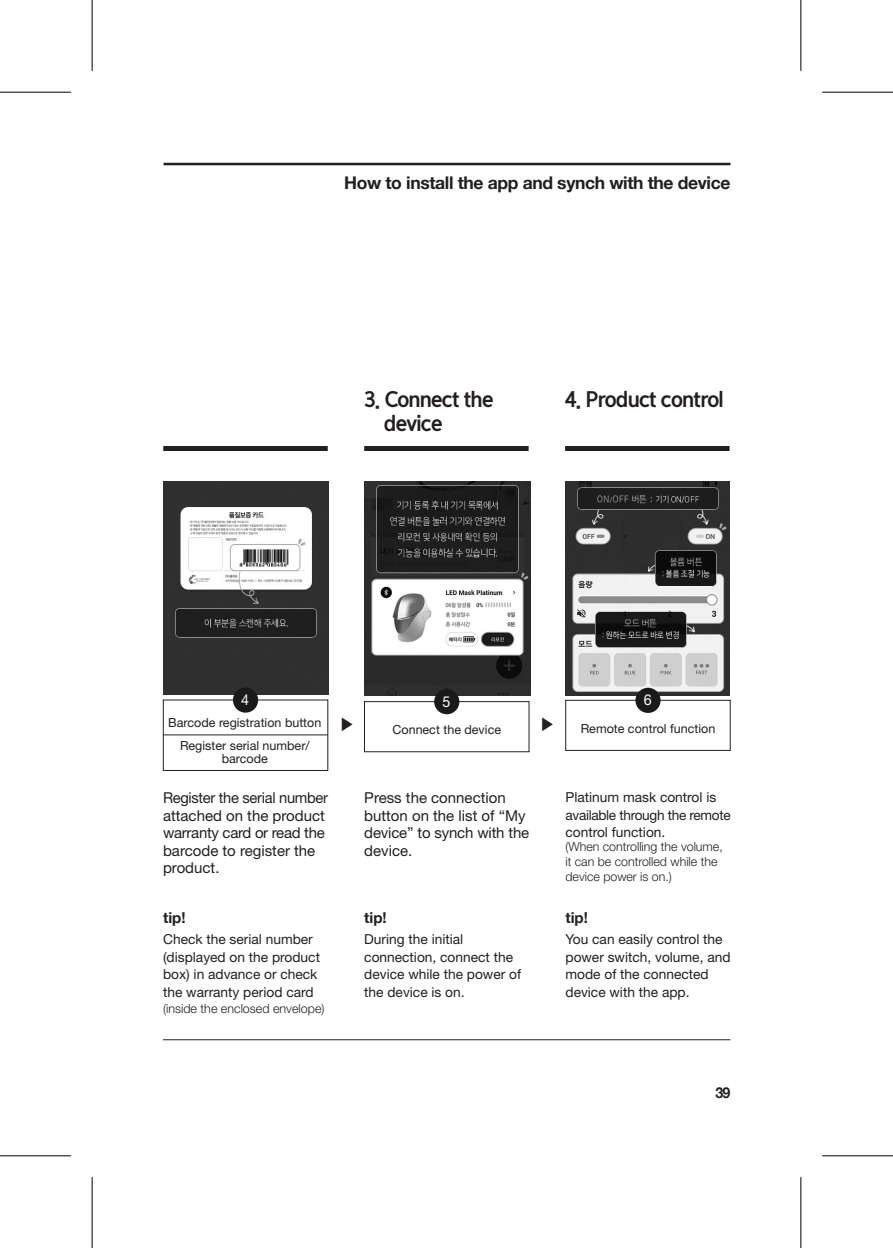
<style>
.page{position:relative;width:893px;height:1248px;background:#fff}
.page>*{position:absolute;margin:0;border:0;box-sizing:border-box;transform-origin:0 0}
.t1{font:20px "Yoon Gothic Pro 785";letter-spacing:-.05em;color:#231f20;scale:.95 1}
.t2{font:700 17.5px "Helvetica Neue";letter-spacing:-.02em;color:#231f20}
.t3{font:500 17.5px "Adobe Myungjo Std";color:#231f20}
.t4{font:15px/17.5px "Helvetica Neue LT Std";letter-spacing:-.02em;color:#231f20}
.t5{font:15px/17.5px "Helvetica Neue LT Std";color:#231f20}
.t6{font:700 15px "Helvetica Neue";color:#231f20}
.t7{font:15px "Helvetica Neue LT Std";color:#fff;scale:.95 1}
.t8{font:700 15px "Helvetica Neue";color:#231f20;scale:.95 1}
.t9{font:13.75px/17.5px "Helvetica Neue LT Std";color:#231f20}
.t10{font:300 12.5px/15px "Helvetica Neue LT Std";color:#231f20}
.t11{font:12.5px/13.8px "Helvetica Neue LT Std";color:#231f20;text-align:center}
</style>
<div class="page">
<img style="left:163px;top:481px;width:165px;height:213px">
<img style="left:364px;top:481px;width:166px;height:214px">
<img style="left:566px;top:482px;width:164px;height:213px">
<hr style="left:164px;top:163px;width:566px;height:2px;background:#231f20">
<div style="left:565px;top:700px;width:165px;height:50px;border:1px solid #231f20"></div>
<div style="left:635px;top:687px;width:26px;height:26px;background:#1a1a1a;border-radius:50%"></div>
<div style="left:364px;top:701px;width:165px;height:51px;border:1px solid #231f20"></div>
<div style="left:434px;top:689px;width:25px;height:25px;background:#1a1a1a;border-radius:50%"></div>
<div style="left:233px;top:687px;width:25px;height:25px;background:#1a1a1a;border-radius:50%"></div>
<div style="left:163px;top:446px;width:165px;height:5px;background:#231f20"></div>
<div style="left:364px;top:446px;width:165px;height:5px;background:#231f20"></div>
<div style="left:565px;top:446px;width:164px;height:5px;background:#231f20"></div>
<hr style="left:163px;top:1039px;width:567px;height:1px;background:#231f20">
<hr style="left:163px;top:734px;width:165px;height:1px;background:#231f20">
<svg style="left:0;top:91px;width:71px;height:1px"></svg>
<svg style="left:822px;top:91px;width:71px;height:1px"></svg>
<svg style="left:0;top:1156px;width:71px;height:1px"></svg>
<svg style="left:822px;top:1156px;width:71px;height:1px"></svg>
<svg style="left:91px;top:0;width:1px;height:71px"></svg>
<svg style="left:91px;top:1177px;width:1px;height:70px"></svg>
<svg style="left:801px;top:0;width:1px;height:71px"></svg>
<svg style="left:801px;top:1177px;width:1px;height:70px"></svg>
<hr style="left:0;top:92px;width:71px;height:1px;background:#000">
<hr style="left:822px;top:92px;width:71px;height:1px;background:#000">
<hr style="left:0;top:1155px;width:71px;height:1px;background:#000">
<hr style="left:822px;top:1155px;width:71px;height:1px;background:#000">
<hr style="left:92px;top:0;width:1px;height:71px;background:#000">
<hr style="left:92px;top:1176px;width:1px;height:71px;background:#000">
<hr style="left:800px;top:0;width:1px;height:71px;background:#000">
<hr style="left:800px;top:1176px;width:1px;height:71px;background:#000">
<p class="t2" style="left:344px;top:169px;width:388px">How to install the app and synch with the device</p>
<p class="t1" style="left:364px;top:384px;width:138px">3. Connect the</p>
<p class="t1" style="left:384px;top:408px;width:63px">device</p>
<p class="t1" style="left:565px;top:384px;width:169px">4. Product control</p>
<p class="t7" style="left:241px;top:690px;width:10px">4</p>
<p class="t11" style="left:168px;top:715px;width:155px">Barcode registration button</p>
<p class="t11" style="left:180px;top:738px;width:131px">Register serial number/ barcode</p>
<p class="t4" style="left:163px;top:788px;width:166px">Register the serial number attached on the product warranty card or read the barcode to register the product.</p>
<p class="t6" style="left:163px;top:905px;width:24px">tip!</p>
<p class="t9" style="left:163px;top:930px;width:158px">Check the serial number (displayed on the product box) in advance or check the warranty period card</p>
<p class="t10" style="left:163px;top:1000px;width:163px">(inside the enclosed envelope)</p>
<p class="t7" style="left:442px;top:692px;width:10px">5</p>
<p class="t3" style="left:338px;top:715px;width:19px">▶</p>
<p class="t3" style="left:539px;top:715px;width:19px">▶</p>
<p class="t11" style="left:392px;top:722px;width:110px">Connect the device</p>
<p class="t7" style="left:644px;top:691px;width:10px">6</p>
<p class="t11" style="left:581px;top:721px;width:136px">Remote control function</p>
<p class="t5" style="left:364px;top:788px;width:166px">Press the connection button on the list of “My device” to synch with the device.</p>
<p class="t6" style="left:364px;top:905px;width:24px">tip!</p>
<p class="t9" style="left:364px;top:930px;width:158px">During the initial connection, connect the device while the power of the device is on.</p>
<p class="t9" style="left:565px;top:788px;width:167px">Platinum mask control is available through the remote control function.</p>
<p class="t10" style="left:565px;top:838px;width:159px">(When controlling the volume, it can be controlled while the device power is on.)</p>
<p class="t6" style="left:565px;top:905px;width:24px">tip!</p>
<p class="t9" style="left:565px;top:930px;width:167px">You can easily control the power switch, volume, and mode of the connected device with the app.</p>
<p class="t8" style="left:715px;top:1080px;width:17px">39</p>
</div>
